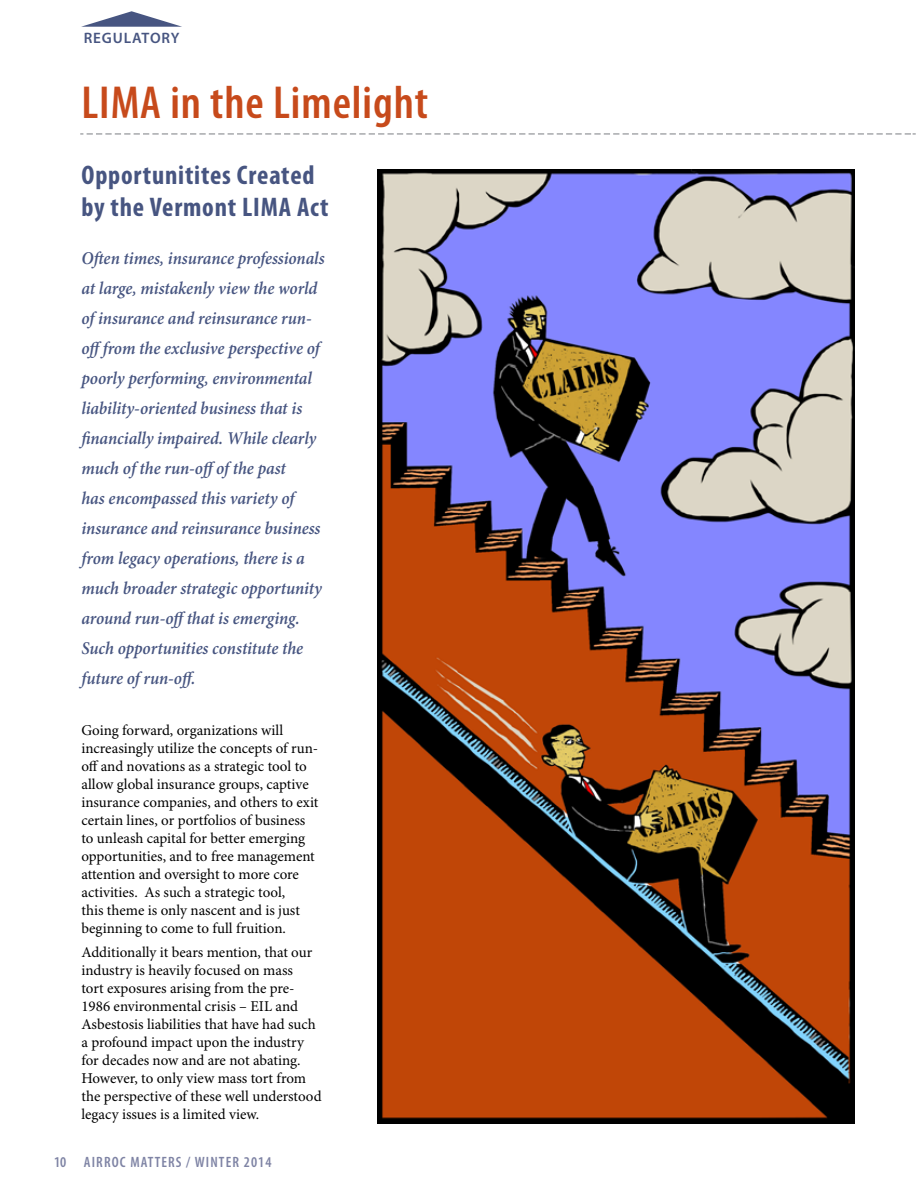
<style>
.page{position:relative;width:918px;height:1188px;background:#fff}
.page>*{position:absolute;margin:0;border:0;box-sizing:border-box;transform-origin:0 0}
.t1{font:600 condensed 46.5px "Myriad Pro";letter-spacing:.02em;color:#c74a1b}
.t2{font:700 condensed 27px/31.5px "Myriad Pro";letter-spacing:.03em;color:#475581}
.t3{font:italic 600 18px/30px "Minion Pro";letter-spacing:-.005em;color:#475581;scale:.94 1}
.t4{font:600 15.15px "Myriad Pro";letter-spacing:.06em;color:#475581}
.t5{font:15px/18px "Minion Pro";letter-spacing:-.005em;color:#000}
.t6{font:600 condensed 15px "Myriad Pro";letter-spacing:.075em;color:#7e83a4}
</style>
<div class="page">
<svg style="left:81px;top:11px;width:101px;height:16px"></svg>
<img style="left:377px;top:170px;width:478px;height:953px">
<svg style="left:80px;top:133px;width:836px;height:2px"></svg>
<p class="t4" style="left:84px;top:29px;width:97px">REGULATORY</p>
<h1 class="t1" style="left:81px;top:78px;width:348px">LIMA in the Limelight</h1>
<h2 class="t2" style="left:81px;top:160px;width:249px">Opportunitites Created by the Vermont LIMA Act</h2>
<p class="t3" style="left:81px;top:244px;width:260px">Often times, insurance professionals at large, mistakenly view the world of insurance and reinsurance run&shy;off from the exclusive perspective of poorly performing, environmental liability-oriented business that is financially impaired. While clearly much of the run-off of the past<br>has encompassed this variety of insurance and reinsurance business from legacy operations, there is a much broader strategic opportunity around run-off that is emerging.<br>Such opportunities constitute the future of run-off.</p>
<p class="t5" style="left:81px;top:722px;width:239px">Going forward, organizations will increasingly utilize the concepts of run&shy;off and novations as a strategic tool to allow global insurance groups, captive insurance companies, and others to exit certain lines, or portfolios of business to unleash capital for better emerging opportunities, and to free management attention and oversight to more core activities. As such a strategic tool,<br>this theme is only nascent and is just beginning to come to full fruition.</p>
<p class="t5" style="left:81px;top:944px;width:242px">Additionally it bears mention, that our industry is heavily focused on mass<br>tort exposures arising from the pre-1986 environmental crisis – EIL and Asbestosis liabilities that have had such a profound impact upon the industry for decades now and are not abating.<br>However, to only view mass tort from the perspective of these well understood legacy issues is a limited view.</p>
<p class="t6" style="left:54px;top:1154px;width:219px">10 AIRROC MATTERS / WINTER 2014</p>
</div>
